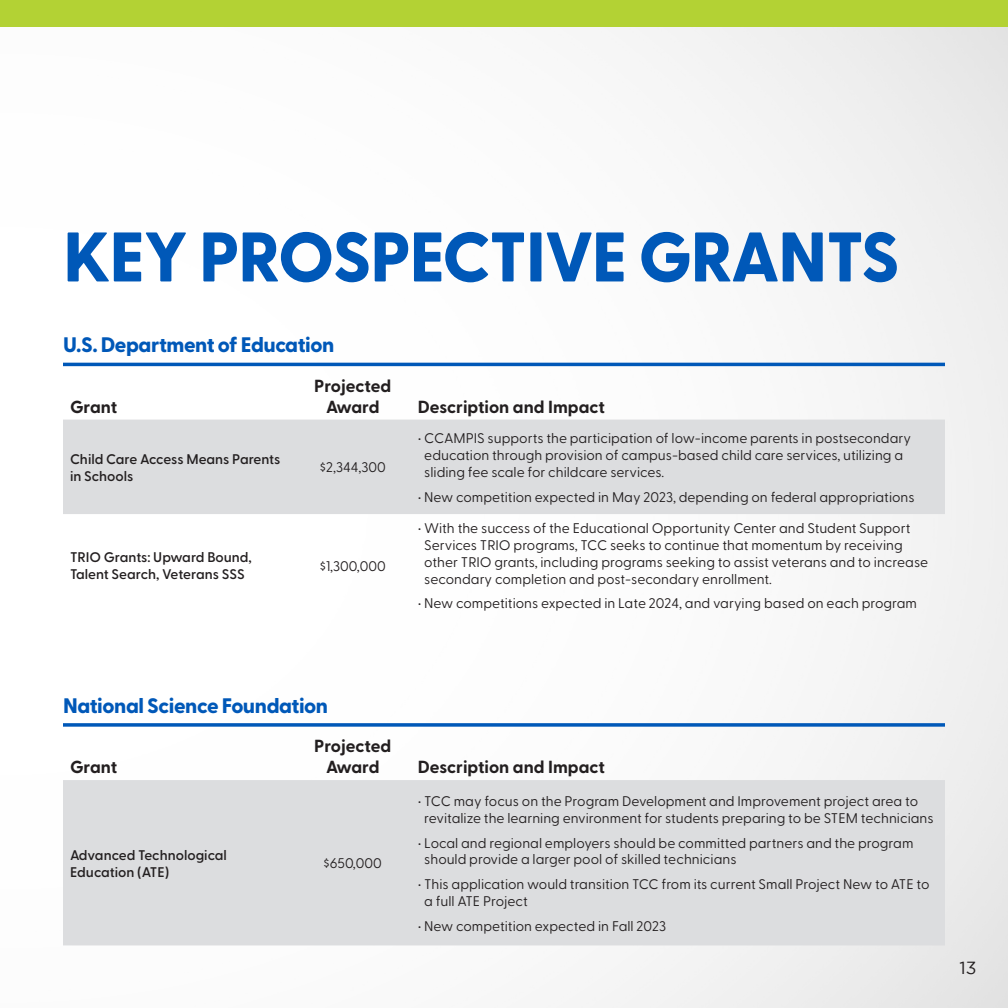
<style>
.page{position:relative;width:1008px;height:1008px;background:#fff}
.page>*{position:absolute;margin:0;border:0;box-sizing:border-box;transform-origin:0 0}
.t1{font:800 70px "Greycliff CF";letter-spacing:-.02em;color:#0058b8}
.t2{font:800 21px "Greycliff CF";letter-spacing:-.02em;color:#0058b8}
.t3{font:700 17.5px/21px "Greycliff CF";color:#231f20;text-align:center}
.t4{font:17.5px "Gotham";color:#231f20}
.t5{font:14px/16.8px "Greycliff CF";color:#231f20}
.t6{font:600 14px/16.8px "Greycliff CF";color:#231f20}
</style>
<div class="page">
<img style="left:1px;top:26px;width:1007px;height:982px">
<div style="left:63px;top:420px;width:882px;height:94px;background:#dcdddf"></div>
<hr style="left:63px;top:363px;width:882px;height:3px;background:#0058b8">
<div style="left:63px;top:780px;width:882px;height:165px;background:#dcdddf"></div>
<svg style="left:63px;top:723px;width:882px;height:4px;background:#1e6bbf"></svg>
<div style="left:0;top:0;width:1008px;height:26px;background:#b3d234"></div>
<p class="t1" style="left:63px;top:215px;width:838px">KEY PROSPECTIVE GRANTS</p>
<p class="t2" style="left:63px;top:332px;width:273px">U.S. Department of Education</p>
<p class="t3" style="left:70px;top:396px;width:49px">Grant</p>
<p class="t3" style="left:314px;top:375px;width:79px">Projected<br>Award</p>
<p class="t6" style="left:70px;top:451px;width:212px">Child Care Access Means Parents in Schools</p>
<p class="t5" style="left:320px;top:459px;width:67px">$2,344,300</p>
<p class="t6" style="left:70px;top:549px;width:183px">TRIO Grants: Upward Bound,<br>Talent Search, Veterans SSS</p>
<p class="t5" style="left:320px;top:558px;width:67px">$1,300,000</p>
<p class="t3" style="left:418px;top:396px;width:189px">Description and Impact</p>
<p class="t5" style="left:424px;top:430px;width:488px;text-indent:-6px">• CCAMPIS supports the participation of low-income parents in postsecondary education through provision of campus-based child care services, utilizing a sliding fee scale for childcare services.</p>
<p class="t5" style="left:418px;top:488px;width:498px">• New competition expected in May 2023, depending on federal appropriations</p>
<p class="t5" style="left:424px;top:520px;width:505px;text-indent:-6px">• With the success of the Educational Opportunity Center and Student Support Services TRIO programs, TCC seeks to continue that momentum by receiving other TRIO grants, including programs seeking to assist veterans and to increase secondary completion and post-secondary enrollment.</p>
<p class="t5" style="left:418px;top:595px;width:501px">• New competitions expected in Late 2024, and varying based on each program</p>
<p class="t2" style="left:63px;top:693px;width:267px">National Science Foundation</p>
<p class="t3" style="left:70px;top:757px;width:49px">Grant</p>
<p class="t3" style="left:314px;top:736px;width:79px">Projected<br>Award</p>
<p class="t6" style="left:70px;top:847px;width:158px">Advanced Technological<br>Education (ATE)</p>
<p class="t5" style="left:324px;top:855px;width:60px">$650,000</p>
<p class="t3" style="left:418px;top:757px;width:189px">Description and Impact</p>
<p class="t5" style="left:424px;top:793px;width:511px;text-indent:-6px">• TCC may focus on the Program Development and Improvement project area to revitalize the learning environment for students preparing to be STEM technicians</p>
<p class="t5" style="left:424px;top:834px;width:491px;text-indent:-6px">• Local and regional employers should be committed partners and the program should provide a larger pool of skilled technicians</p>
<p class="t5" style="left:424px;top:876px;width:507px;text-indent:-6px">• This application would transition TCC from its current Small Project New to ATE to a full ATE Project</p>
<p class="t5" style="left:418px;top:917px;width:250px">• New competition expected in Fall 2023</p>
<p class="t4" style="left:960px;top:958px;width:18px">13</p>
</div>
